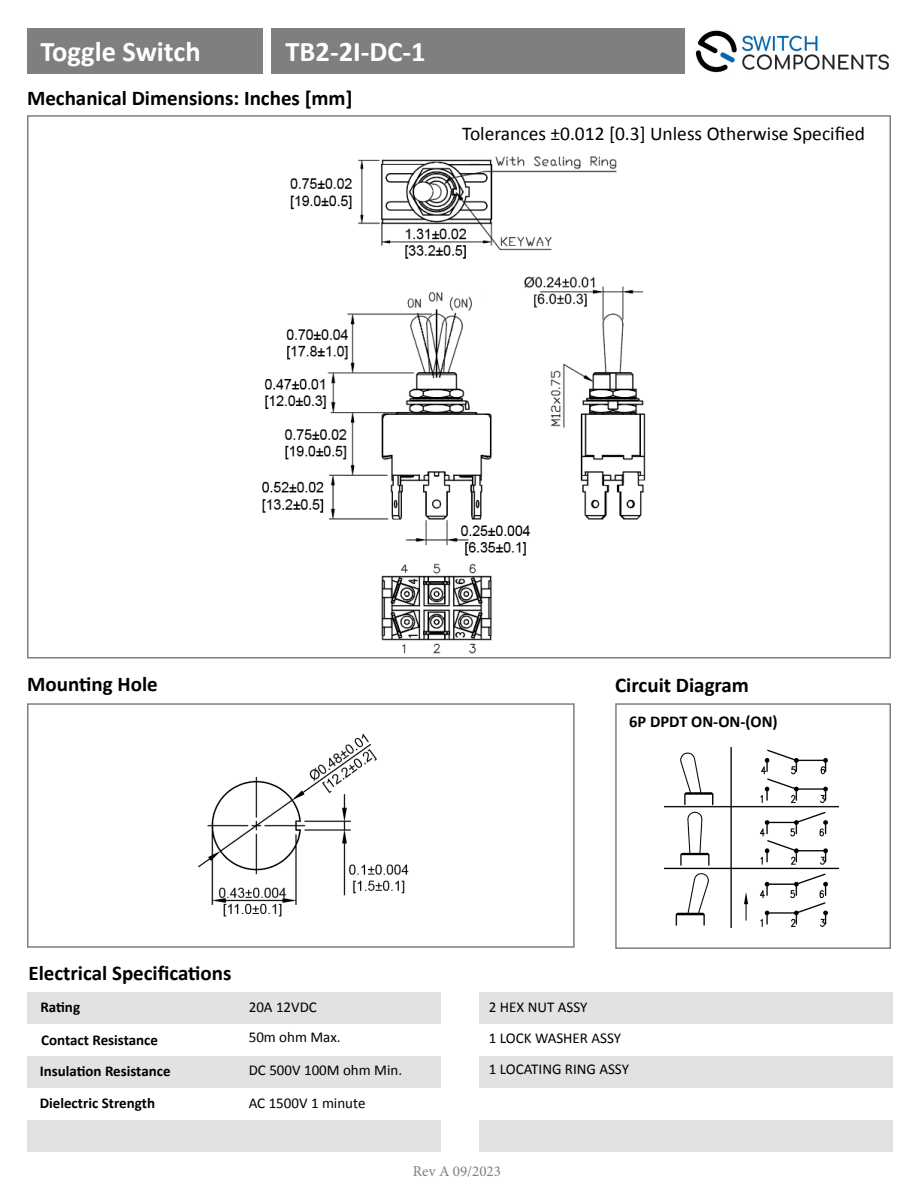
<style>
.page{position:relative;width:918px;height:1188px;background:#fff}
.page>*{position:absolute;margin:0;border:0;box-sizing:border-box;transform-origin:0 0}
.t1{font:700 28.5px "Calibri";color:#fff}
.t2{font:700 21px "Calibri";color:#000}
.t3{font:19.5px "Calibri";color:#000}
.t4{font:700 16.5px "Calibri";color:#000}
.t5{font:15px "Calibri";color:#000}
.t6{font:700 15px "Calibri";color:#000}
.t7{font:15px "Minion Pro";color:#7f7f7f}
</style>
<div class="page">
<img style="left:695px;top:30px;width:194px;height:43px">
<div style="left:27px;top:29px;width:236px;height:45px;background:#7f7f7f"></div>
<div style="left:27px;top:703px;width:548px;height:245px;border:2px solid #7f7f7f"></div>
<div style="left:615px;top:703px;width:276px;height:246px;border:2px solid #7f7f7f"></div>
<div style="left:27px;top:992px;width:414px;height:31px;background:#e2e2e2"></div>
<div style="left:479px;top:992px;width:414px;height:31px;background:#e2e2e2"></div>
<div style="left:27px;top:1056px;width:414px;height:32px;background:#e2e2e2"></div>
<div style="left:479px;top:1056px;width:414px;height:32px;background:#e2e2e2"></div>
<div style="left:27px;top:1120px;width:414px;height:32px;background:#e2e2e2"></div>
<div style="left:479px;top:1120px;width:414px;height:32px;background:#e2e2e2"></div>
<div style="left:271px;top:28px;width:414px;height:46px;background:#7f7f7f"></div>
<img style="left:665px;top:747px;width:174px;height:181px">
<img style="left:262px;top:156px;width:384px;height:498px">
<img style="left:198px;top:733px;width:211px;height:184px">
<p class="t1" style="left:40px;top:31px;width:162px">Toggle Switch</p>
<p class="t1" style="left:286px;top:31px;width:142px">TB2-2I-DC-1</p>
<p class="t2" style="left:27px;top:83px;width:327px">Mechanical Dimensions: Inches [mm]</p>
<p class="t3" style="left:462px;top:122px;width:404px">Tolerances ±0.012 [0.3] Unless Otherwise Specified</p>
<p class="t2" style="left:27px;top:669px;width:132px">Mounting Hole</p>
<p class="t2" style="left:615px;top:671px;width:135px">Circuit Diagram</p>
<p class="t4" style="left:629px;top:710px;width:150px">6P DPDT ON-ON-(ON)</p>
<p class="t2" style="left:28px;top:958px;width:205px">Electrical Specifications</p>
<p class="t6" style="left:40px;top:996px;width:41px">Rating</p>
<p class="t6" style="left:41px;top:1029px;width:118px">Contact Resistance</p>
<p class="t5" style="left:249px;top:998px;width:70px">20A 12VDC</p>
<p class="t5" style="left:489px;top:998px;width:100px">2 HEX NUT ASSY</p>
<p class="t5" style="left:489px;top:1029px;width:134px">1 LOCK WASHER ASSY</p>
<p class="t5" style="left:249px;top:1028px;width:93px">50m ohm Max.</p>
<p class="t6" style="left:40px;top:1061px;width:132px">Insulation Resistance</p>
<p class="t6" style="left:40px;top:1093px;width:117px">Dielectric Strength</p>
<p class="t5" style="left:249px;top:1061px;width:155px">DC 500V 100M ohm Min.</p>
<p class="t5" style="left:489px;top:1060px;width:142px">1 LOCATING RING ASSY</p>
<p class="t5" style="left:249px;top:1094px;width:118px">AC 1500V 1 minute</p>
<p class="t7" style="left:413px;top:1162px;width:90px">Rev A 09/2023</p>
</div>
